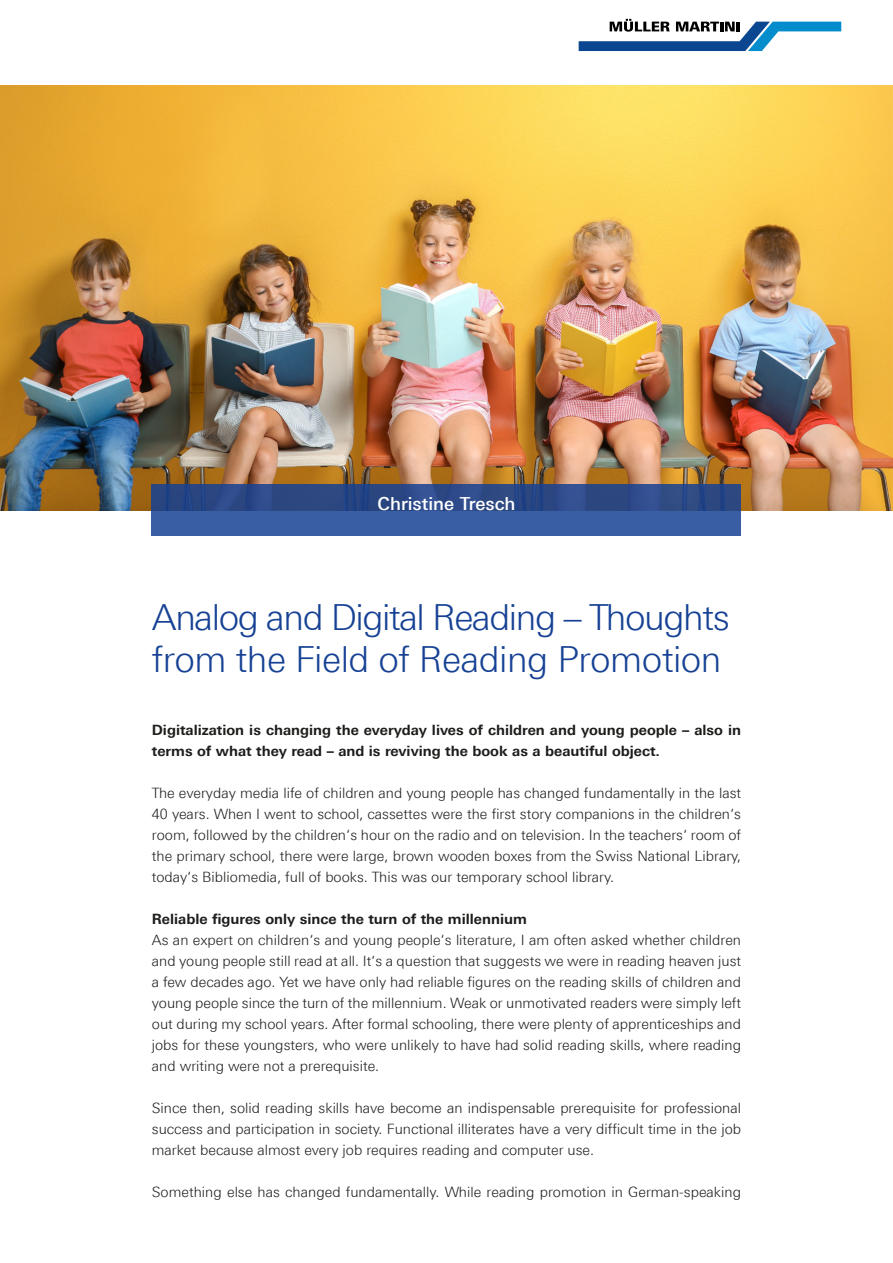
<style>
.page{position:relative;width:893px;height:1263px;background:#fff}
.page>*{position:absolute;margin:0;border:0;box-sizing:border-box;transform-origin:0 0}
.t1{font:300 36px/42px "Linotype Univers 330";letter-spacing:-.04em;color:#164194}
.t2{font:500 18px "Linotype Univers 530";color:#fff}
.t3{font:300 14.25px/21px "Linotype Univers 330";color:#1d1d1b;text-align:justify}
.t4{font:700 14.25px/21px "Linotype Univers 630";color:#1d1d1b}
</style>
<div class="page">
<img style="left:0;top:85px;width:893px;height:425px">
<svg style="left:579px;top:19px;width:262px;height:32px"></svg>
<svg style="left:152px;top:485px;width:589px;height:51px;background:#325394"></svg>
<p class="t2" style="left:377px;top:493px;width:140px">Christine Tresch</p>
<h1 class="t1" style="left:152px;top:596px;width:580px">Analog and Digital Reading – Thoughts from the Field of Reading Promotion</h1>
<p class="t4" style="left:152px;top:719px;width:591px">Digitalization is changing the everyday lives of children and young people – also in terms of what they read – and is reviving the book as a beautiful object.</p>
<p class="t3" style="left:152px;top:782px;width:591px">The everyday media life of children and young people has changed fundamentally in the last 40 years. When I went to school, cassettes were the first story companions in the children‘s room, followed by the children‘s hour on the radio and on television. In the teachers‘ room of the primary school, there were large, brown wooden boxes from the Swiss National Library, today‘s Bibliomedia, full of books. This was our temporary school library.</p>
<p class="t4" style="left:152px;top:908px;width:377px">Reliable figures only since the turn of the millennium</p>
<p class="t3" style="left:152px;top:929px;width:591px">As an expert on children‘s and young people‘s literature, I am often asked whether children and young people still read at all. It‘s a question that suggests we were in reading heaven just a few decades ago. Yet we have only had reliable figures on the reading skills of children and young people since the turn of the millennium. Weak or unmotivated readers were simply left out during my school years. After formal schooling, there were plenty of apprenticeships and jobs for these youngsters, who were unlikely to have had solid reading skills, where reading and writing were not a prerequisite.</p>
<p class="t3" style="left:152px;top:1097px;width:591px">Since then, solid reading skills have become an indispensable prerequisite for professional success and participation in society. Functional illiterates have a very difficult time in the job market because almost every job requires reading and computer use.</p>
<p class="t3" style="left:152px;top:1181px;width:591px">Something else has changed fundamentally. While reading promotion in German-speaking</p>
</div>
